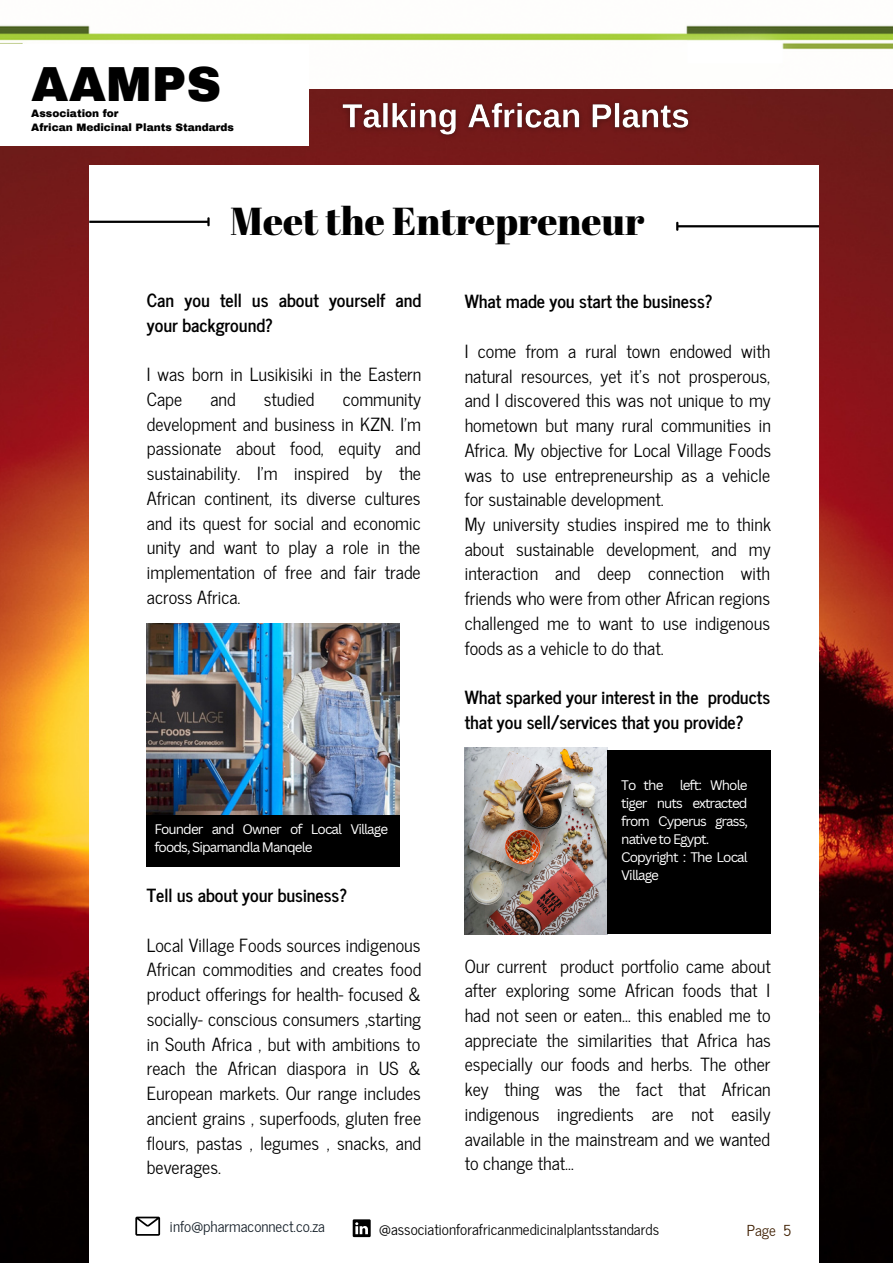
<style>
.page{position:relative;width:893px;height:1264px;background:#fff}
.page>*{position:absolute;margin:0;border:0;box-sizing:border-box;transform-origin:0 0}
.t1{font:900 48.15px "Archivo";color:#000}
.t2{font:39px "Abril Fatface";color:#000}
.t3{font:18px/24.8px "News Cycle";color:#000;text-align:justify}
.t4{font:700 18px/24.8px "News Cycle";color:#000}
.t5{font:15px "News Cycle";color:#000}
.t6{font:15px "News Cycle";color:#151f28}
.t7{font:15px "News Cycle";color:#402104}
.t8{font:13.5px/18px "Canva Sans";letter-spacing:-.07em;color:#fff}
.t9{font:900 10.5px "Archivo";color:#000}
</style>
<div class="page">
<img style="left:0;top:89px;width:892px;height:1173px">
<div style="left:89px;top:165px;width:730px;height:1097px;background:#fff"></div>
<img style="left:0;top:25px;width:892px;height:25px">
<div style="left:0;top:45px;width:308px;height:101px;background:#fff"></div>
<img style="left:147px;top:623px;width:253px;height:191px">
<div style="left:147px;top:815px;width:253px;height:51px;background:#000"></div>
<hr style="left:677px;top:225px;width:142px;height:2px;background:#000">
<svg style="left:676px;top:222px;width:2px;height:9px"></svg>
<hr style="left:89px;top:221px;width:119px;height:2px;background:#000">
<svg style="left:207px;top:217px;width:3px;height:9px"></svg>
<img style="left:464px;top:747px;width:143px;height:187px">
<div style="left:607px;top:750px;width:163px;height:183px;background:#000"></div>
<img style="left:333px;top:89px;width:375px;height:57px">
<svg style="left:135px;top:1216px;width:25px;height:19px"></svg>
<svg style="left:352px;top:1219px;width:18px;height:18px"></svg>
<h1 class="t1" style="left:31px;top:59px;width:191px">AAMPS</h1>
<p class="t9" style="left:31px;top:122px;width:204px">African Medicinal Plants Standards</p>
<p class="t9" style="left:31px;top:108px;width:89px">Association for</p>
<h2 class="t2" style="left:230px;top:194px;width:416px">Meet the Entrepreneur</h2>
<p class="t4" style="left:147px;top:287px;width:276px">Can you tell us about yourself and your background?</p>
<p class="t3" style="left:147px;top:361px;width:276px">I was born in Lusikisiki in the Eastern<br>Cape</p>
<p class="t3" style="left:210px;top:385px;width:27px">and</p>
<p class="t3" style="left:264px;top:385px;width:52px">studied</p>
<p class="t3" style="left:147px;top:385px;width:276px;text-indent:196px">community development and business in KZN. I’m passionate about food, equity and sustainability. I’m inspired by the African continent, its diverse cultures and its quest for social and economic unity and want to play a role in the implementation of free and fair trade across Africa.</p>
<p class="t8" style="left:154px;top:819px;width:235px">Founder and Owner of Local Village foods, Sipamandla Manqele</p>
<p class="t4" style="left:147px;top:881px;width:202px">Tell us about your business?</p>
<p class="t3" style="left:147px;top:931px;width:276px">Local Village Foods sources indigenous African commodities and creates food product offerings for health- focused &amp; socially- conscious consumers ,starting in South Africa , but with ambitions to reach the African diaspora in US &amp; European markets. Our range includes ancient grains , superfoods, gluten free flours, pastas , legumes , snacks, and beverages.</p>
<p class="t4" style="left:464px;top:288px;width:249px">What made you start the business?</p>
<p class="t3" style="left:464px;top:337px;width:308px;text-align:left">I come from a rural town endowed with natural resources, yet it’s not prosperous, and I discovered this was not unique to my hometown but many rural communities in Africa. My objective for Local Village Foods was to use entrepreneurship as a vehicle for sustainable development.<br>My university studies inspired me to think about sustainable development, and my interaction and deep connection with friends who were from other African regions challenged me to want to use indigenous foods as a vehicle to do that.</p>
<p class="t4" style="left:464px;top:684px;width:307px">What sparked your interest in the products that you sell/services that you provide?</p>
<p class="t8" style="left:621px;top:775px;width:128px">To the left: Whole tiger nuts extracted from Cyperus grass, native to Egypt.<br>Copyright : The Local<br>Village</p>
<p class="t3" style="left:464px;top:952px;width:308px">Our current product portfolio came about after exploring some African foods that I had not seen or eaten… this enabled me to appreciate the similarities that Africa has especially our foods and herbs. The other key thing was the fact that African indigenous ingredients are not easily available in the mainstream and we wanted to change that…</p>
<p class="t6" style="left:170px;top:1213px;width:156px">info@pharmaconnect.co.za</p>
<p class="t5" style="left:379px;top:1215px;width:281px">@associationforafricanmedicinalplantsstandards</p>
<p class="t7" style="left:746px;top:1216px;width:46px">Page 5</p>
</div>
